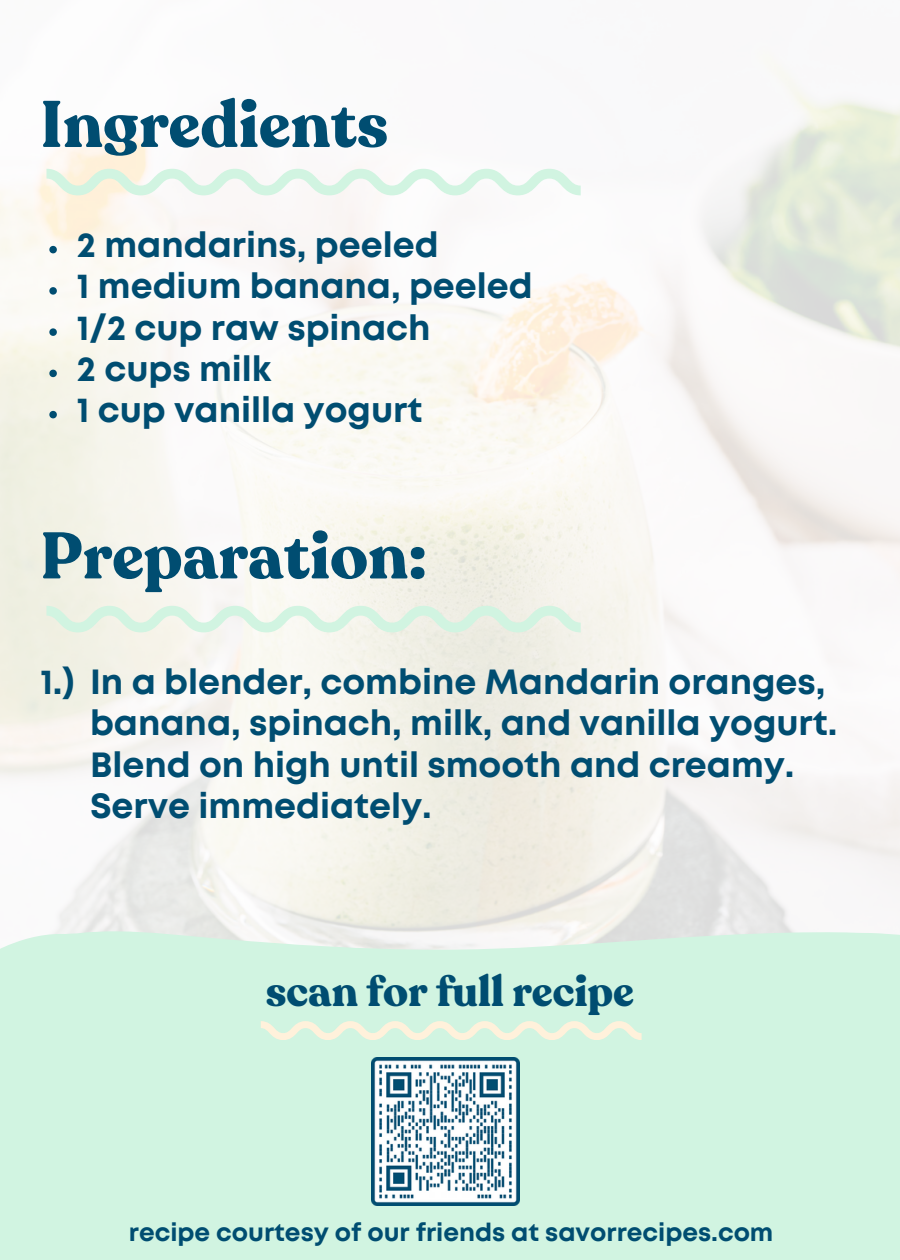
<style>
.page{position:relative;width:900px;height:1260px;background:#fff}
.page>*{position:absolute;margin:0;border:0;box-sizing:border-box;transform-origin:0 0}
.t1{font:700 65px "Recoleta";color:#004d71}
.t2{font:700 42.75px "Recoleta";color:#004d71}
.t3{font:700 35px/41.2px "Mont";color:#004d71}
.t4{font:700 25px "Mont";color:#004d71}
</style>
<div class="page">
<svg style="left:0;top:906px;width:900px;height:354px;background:#d4f3e2"></svg>
<svg style="left:46px;top:169px;width:535px;height:26px"></svg>
<svg style="left:46px;top:606px;width:535px;height:26px"></svg>
<svg style="left:261px;top:1021px;width:381px;height:19px;background:#e4f2de"></svg>
<img style="left:371px;top:1057px;width:149px;height:148px">
<svg style="left:49px;top:246px;width:8px;height:7px"></svg>
<svg style="left:49px;top:287px;width:8px;height:8px"></svg>
<svg style="left:49px;top:328px;width:8px;height:8px"></svg>
<svg style="left:49px;top:370px;width:8px;height:7px"></svg>
<svg style="left:49px;top:411px;width:8px;height:7px"></svg>
<p class="t1" style="left:40px;top:82px;width:349px">Ingredients</p>
<h1 class="t3" style="left:77px;top:227px;width:363px">2 mandarins, peeled</h1>
<p class="t3" style="left:77px;top:268px;width:457px">1 medium banana, peeled</p>
<p class="t3" style="left:77px;top:309px;width:355px">1/2 cup raw spinach</p>
<p class="t3" style="left:77px;top:351px;width:196px">2 cups milk</p>
<p class="t3" style="left:77px;top:392px;width:347px">1 cup vanilla yogurt</p>
<h1 class="t1" style="left:40px;top:513px;width:388px">Preparation:</h1>
<p class="t3" style="left:90px;top:664px;width:749px;text-indent:-50px">1.) In a blender, combine Mandarin oranges, banana, spinach, milk, and vanilla yogurt.<br>Blend on high until smooth and creamy.<br>Serve immediately.</p>
<p class="t2" style="left:266px;top:964px;width:370px">scan for full recipe</p>
<p class="t4" style="left:129px;top:1223px;width:646px">recipe courtesy of our friends at savorrecipes.com</p>
</div>
